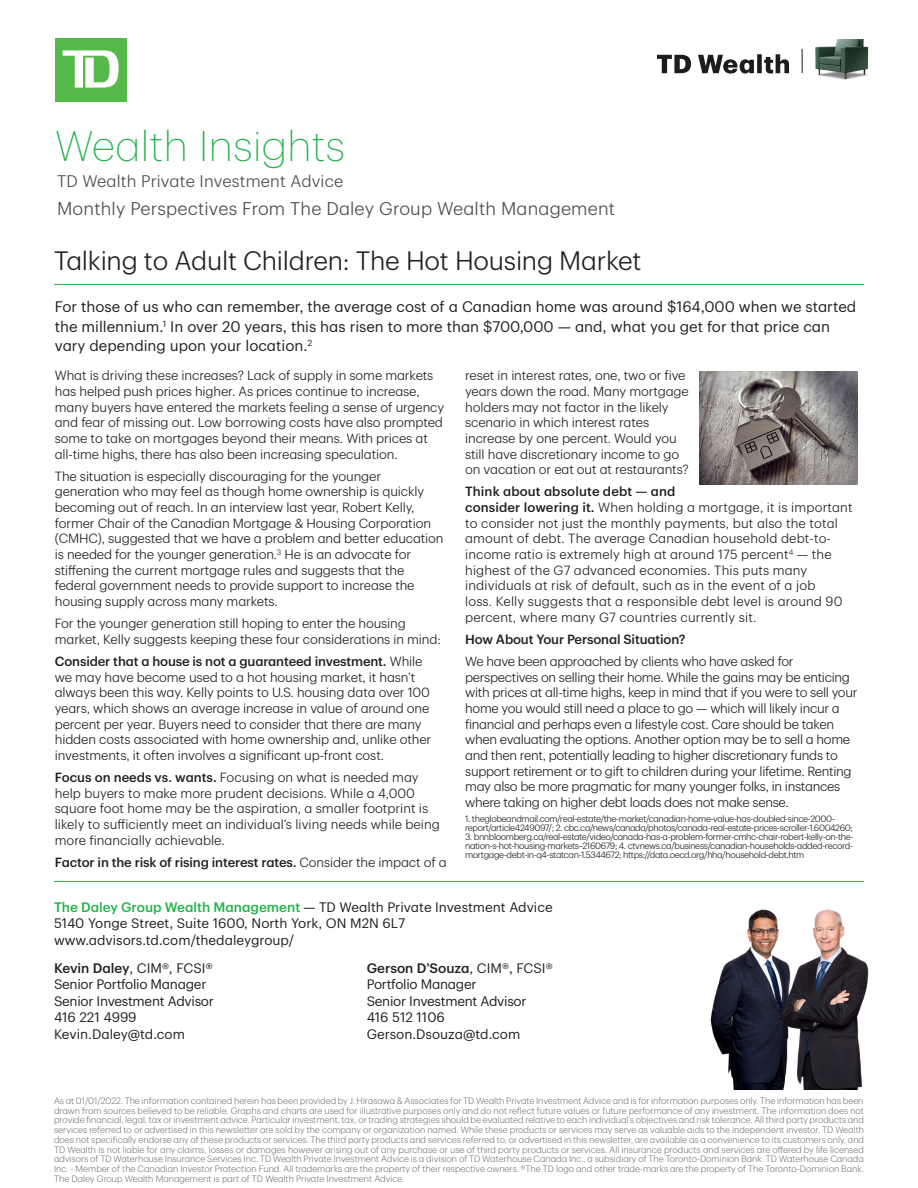
<style>
.page{position:relative;width:918px;height:1188px;background:#fff}
.page>*{position:absolute;margin:0;border:0;box-sizing:border-box;transform-origin:0 0}
.t1{font:200 42px "TD Graphik";letter-spacing:.01em;color:#23b24b}
.Article_Title{font:300 26.1px "TD Graphik";letter-spacing:-.01em;color:#231f20}
.t2{font:300 18px "TD Graphik";letter-spacing:.01em;color:#4b4c4d}
.t3{font:300 16.5px "TD Graphik";letter-spacing:.01em;color:#4b4c4d}
.INTRO_Paragraph{font:15px/19.5px "TD Graphik";color:#231f20}
.t4{font:13.5px "TD Graphik";color:#231f20}
.t5{font:13.5px "TD Graphik";letter-spacing:-.02em;color:#231f20}
.t6{font:500 13.5px "TD Graphik";color:#231f20}
.Body_Copy{font:300 13.05px/15.6px "TD Graphik";letter-spacing:-.01em;color:#231f20}
.Body_Copy-2{font:300 13.05px/15.6px "TD Graphik";letter-spacing:.01em;color:#231f20}
.Body_Copy-3{font:500 13.05px "TD Graphik";letter-spacing:-.01em;color:#231f20}
.t7{font:300 9px/9.8px "TD Graphik";color:#636366;text-align:justify}
.Body_Copy-4{font:300 9px/9px "TD Graphik";letter-spacing:-.04em;color:#231f20}
.s1{font-weight:500}
.s2{font-weight:300}
.s3{font-weight:500;color:#23b24b}
.s4{font-weight:400}
</style>
<div class="page">
<hr style="left:54px;top:284px;width:810px;height:1px;background:#23b24b">
<hr style="left:54px;top:881px;width:810px;height:1px;background:#23b24b">
<svg style="left:657px;top:54px;width:132px;height:20px"></svg>
<svg style="left:802px;top:49px;width:1px;height:24px"></svg>
<img style="left:815px;top:39px;width:54px;height:41px">
<div style="left:55px;top:38px;width:72px;height:63px;background:#54b948"></div>
<svg style="left:63px;top:50px;width:56px;height:38px"></svg>
<img style="left:710px;top:909px;width:159px;height:180px">
<img style="left:700px;top:372px;width:158px;height:112px">
<p class="t1" style="left:55px;top:116px;width:291px">Wealth Insights</p>
<p class="t3" style="left:57px;top:168px;width:288px">TD Wealth Private Investment Advice</p>
<p class="t2" style="left:57px;top:195px;width:560px">Monthly Perspectives From The Daley Group Wealth Management</p>
<p class="Article_Title" style="left:54px;top:242px;width:589px">Talking to Adult Children: The Hot Housing Market</p>
<p class="INTRO_Paragraph" style="left:55px;top:296px;width:803px">For those of us who can remember, the average cost of a Canadian home was around $164,000 when we started the millennium.<sup>1</sup> In over 20 years, this has risen to more than $700,000 — and, what you get for that price can vary depending upon your location.<sup>2</sup></p>
<p class="Body_Copy" style="left:55px;top:367px;width:391px">What is driving these increases? Lack of supply in some markets has helped push prices higher. As prices continue to increase, many buyers have entered the markets feeling a sense of urgency and fear of missing out. Low borrowing costs have also prompted some to take on mortgages beyond their means. With prices at all-time highs, there has also been increasing speculation.</p>
<p class="Body_Copy" style="left:55px;top:467px;width:390px">The situation is especially discouraging for the younger generation who may feel as though home ownership is quickly becoming out of reach. In an interview last year, Robert Kelly, former Chair of the Canadian Mortgage &amp; Housing Corporation (CMHC), suggested that we have a problem and better education is needed for the younger generation.<sup>3</sup> He is an advocate for stiffening the current mortgage rules and suggests that the federal government needs to provide support to increase the housing supply across many markets.</p>
<p class="Body_Copy" style="left:55px;top:615px;width:388px">For the younger generation still hoping to enter the housing market, Kelly suggests keeping these four considerations in mind:</p>
<p class="Body_Copy" style="left:55px;top:652px;width:378px"><span class="s1">Consider that a house is not a guaranteed investment.</span> While we may have become used to a hot housing market, it hasn’t always been this way. Kelly points to U.S. housing data over 100 years, which shows an average increase in value of around one percent per year. Buyers need to consider that there are many hidden costs associated with home ownership and, unlike other investments, it often involves a significant up-front cost.</p>
<p class="Body_Copy" style="left:55px;top:769px;width:387px"><span class="s1">Focus on needs vs. wants.</span> Focusing on what is needed may help buyers to make more prudent decisions. While a 4,000 square foot home may be the aspiration, a smaller footprint is likely to sufficiently meet an individual’s living needs while being more financially achievable.</p>
<p class="Body_Copy-3" style="left:55px;top:852px;width:394px">Factor in the risk of rising interest rates. <span class="s2">Consider the impact of a</span></p>
<p class="Body_Copy" style="left:465px;top:367px;width:225px">reset in interest rates, one, two or five years down the road. Many mortgage holders may not factor in the likely scenario in which interest rates increase by one percent. Would you still have discretionary income to go on vacation or eat out at restaurants?</p>
<p class="Body_Copy-2" style="left:465px;top:483px;width:389px"><span class="s1">Think about absolute debt — and<br>consider lowering it.</span> When holding a mortgage, it is important to consider not just the monthly payments, but also the total amount of debt. The average Canadian household debt-to&shy;income ratio is extremely high at around 175 percent<sup>4</sup> — the highest of the G7 advanced economies. This puts many individuals at risk of default, such as in the event of a job<br>loss. Kelly suggests that a responsible debt level is around 90 percent, where many G7 countries currently sit.</p>
<p class="Body_Copy-3" style="left:465px;top:629px;width:222px">How About Your Personal Situation?</p>
<p class="Body_Copy" style="left:465px;top:652px;width:394px">We have been approached by clients who have asked for perspectives on selling their home. While the gains may be enticing with prices at all-time highs, keep in mind that if you were to sell your home you would still need a place to go — which will likely incur a financial and perhaps even a lifestyle cost. Care should be taken when evaluating the options. Another option may be to sell a home and then rent, potentially leading to higher discretionary funds to support retirement or to gift to children during your lifetime. Renting may also be more pragmatic for many younger folks, in instances where taking on higher debt loads does not make sense.</p>
<p class="Body_Copy-4" style="left:465px;top:814px;width:389px">1. theglobeandmail.com/real-estate/the-market/canadian-home-value-has-doubled-since-2000- report/article4249097/; 2. cbc.ca/news/canada/photos/canada-real-estate-prices-scroller-1.6004260;</p>
<p class="Body_Copy-4" style="left:465px;top:832px;width:390px;text-align:justify">3. bnnbloomberg.ca/real-estate/video/canada-has-a-problem-former-cmhc-chair-robert-kelly-on-the&shy;nation-s-hot-housing-markets~2160679; 4. ctvnews.ca/business/canadian-households-added-record&shy;mortgage-debt-in-q4-statcan-1.5344672; https://data.oecd.org/hha/household-debt.htm</p>
<p class="t4" style="left:54px;top:897px;width:500px"><span class="s3">The Daley Group Wealth Management</span> — TD Wealth Private Investment Advice</p>
<p class="t4" style="left:54px;top:913px;width:353px">5140 Yonge Street, Suite 1600, North York, ON M2N 6L7</p>
<p class="t4" style="left:54px;top:930px;width:242px">www.advisors.td.com/thedaleygroup/</p>
<p class="t4" style="left:54px;top:958px;width:160px"><span class="s1">Kevin Daley</span>, CIM®, FCSI®</p>
<p class="t5" style="left:54px;top:974px;width:154px">Senior Portfolio Manager</p>
<p class="t5" style="left:54px;top:991px;width:161px">Senior Investment Advisor</p>
<p class="t4" style="left:54px;top:1007px;width:84px">416 221 4999</p>
<p class="t4" style="left:54px;top:1024px;width:133px">Kevin.Daley@td.com</p>
<p class="t6" style="left:367px;top:958px;width:187px">Gerson D’Souza<span class="s4">, CIM®, FCSI®</span></p>
<p class="t5" style="left:367px;top:974px;width:111px">Portfolio Manager</p>
<p class="t5" style="left:367px;top:991px;width:161px">Senior Investment Advisor</p>
<p class="t4" style="left:367px;top:1007px;width:80px">416 512 1106</p>
<p class="t4" style="left:367px;top:1024px;width:155px">Gerson.Dsouza@td.com</p>
<p class="t7" style="left:54px;top:1095px;width:812px">As at 01/01/2022. The information contained herein has been provided by J. Hirasawa &amp; Associates for TD Wealth Private Investment Advice and is for information purposes only. The information has been drawn from sources believed to be reliable. Graphs and charts are used for illustrative purposes only and do not reflect future values or future performance of any investment. The information does not provide financial, legal, tax or investment advice. Particular investment, tax, or trading strategies should be evaluated relative to each individual’s objectives and risk tolerance. All third party products and services referred to or advertised in this newsletter are sold by the company or organization named. While these products or services may serve as valuable aids to the independent investor, TD Wealth does not specifically endorse any of these products or services. The third party products and services referred to, or advertised in this newsletter, are available as a convenience to its customers only, and TD Wealth is not liable for any claims, losses or damages however arising out of any purchase or use of third party products or services. All insurance products and services are offered by life licensed advisors of TD Waterhouse Insurance Services Inc. TD Wealth Private Investment Advice is a division of TD Waterhouse Canada Inc., a subsidiary of The Toronto-Dominion Bank. TD Waterhouse Canada Inc. - Member of the Canadian Investor Protection Fund. All trademarks are the property of their respective owners. ®The TD logo and other trade-marks are the property of The Toronto-Dominion Bank.</p>
<p class="t7" style="left:54px;top:1173px;width:352px">The Daley Group Wealth Management is part of TD Wealth Private Investment Advice.</p>
</div>
